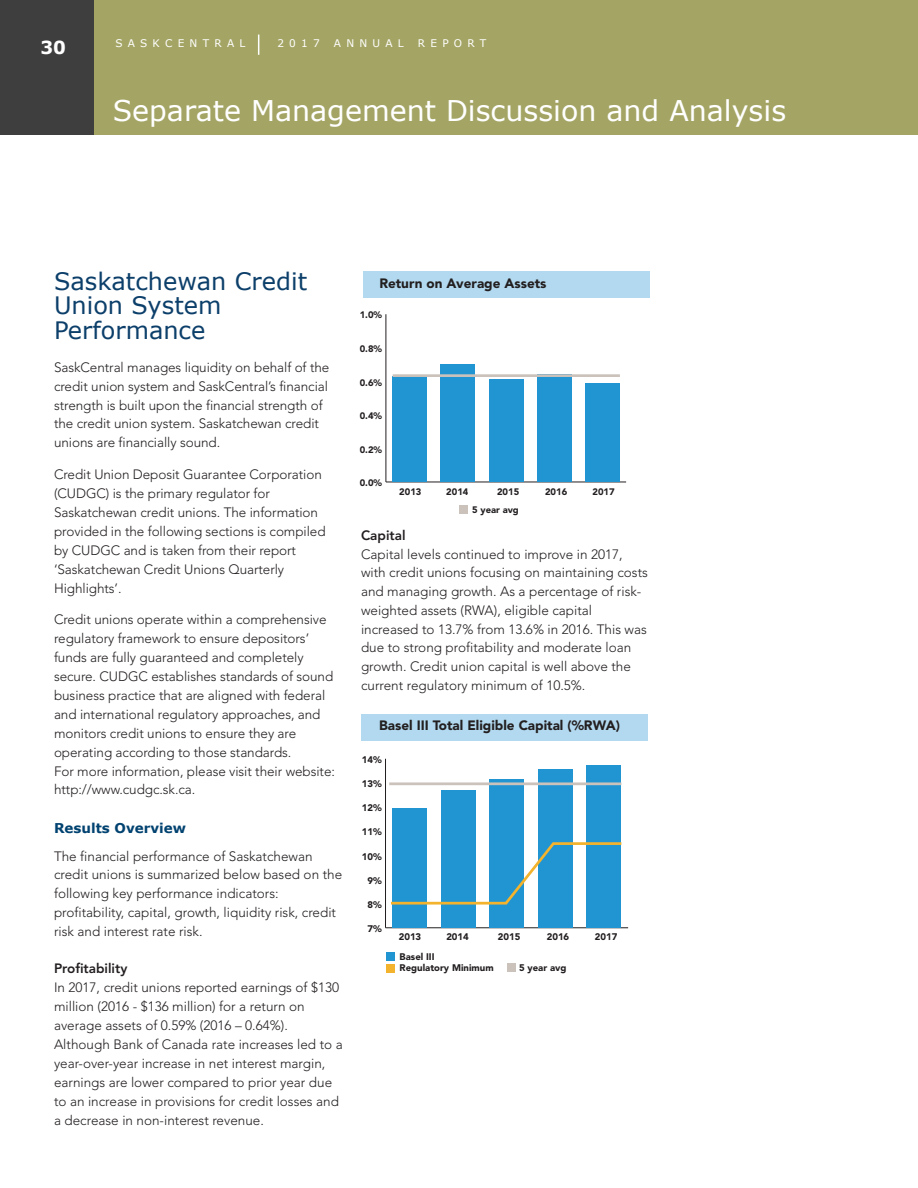
<style>
.page{position:relative;width:918px;height:1188px;background:#fff}
.page>*{position:absolute;margin:0;border:0;box-sizing:border-box;transform-origin:0 0}
.t1{font:28.5px "Verdana";color:#fff}
.t2{font:24px/24.9px "Verdana";color:#0c3f6a}
.t3{font:700 18px "Verdana";color:#fff}
.t4{font:300 13.5px/18.9px "Avenir";letter-spacing:-.005em;color:#231f20}
.t5{font:900 13.5px "Avenir";color:#231f20}
.t6{font:800 13.5px "Avenir";color:#231f20}
.t7{font:700 13.5px "Verdana";color:#004270}
.t8{font:10.5px "Verdana";letter-spacing:.5em;color:#fff}
.t9{font:900 9.6px/11.4px "Avenir";color:#231f20}
.t10{font:900 9.45px "Avenir";color:#231f20}
</style>
<div class="page">
<div style="left:0;top:0;width:94px;height:135px;background:#3e3e3f"></div>
<div style="left:94px;top:0;width:824px;height:135px;background:#a4a565"></div>
<svg style="left:258px;top:35px;width:1px;height:20px"></svg>
<hr style="left:386px;top:482px;width:240px;height:1px;background:#231f20">
<hr style="left:386px;top:314px;width:1px;height:168px;background:#231f20">
<div style="left:393px;top:376px;width:34px;height:106px;background:#2195d2"></div>
<div style="left:441px;top:365px;width:34px;height:117px;background:#2195d2"></div>
<div style="left:489px;top:380px;width:34px;height:102px;background:#2195d2"></div>
<div style="left:537px;top:375px;width:34px;height:107px;background:#2195d2"></div>
<div style="left:585px;top:383px;width:34px;height:99px;background:#2195d2"></div>
<hr style="left:393px;top:374px;width:227px;height:3px;background:#cac2bb">
<div style="left:460px;top:506px;width:8px;height:8px;background:#cac2bb"></div>
<div style="left:363px;top:271px;width:287px;height:27px;background:#b2d9ef"></div>
<hr style="left:386px;top:928px;width:242px;height:1px;background:#231f20">
<hr style="left:385px;top:759px;width:1px;height:169px;background:#231f20">
<div style="left:392px;top:809px;width:35px;height:119px;background:#2195d2"></div>
<div style="left:441px;top:790px;width:35px;height:138px;background:#2195d2"></div>
<div style="left:489px;top:780px;width:35px;height:148px;background:#2195d2"></div>
<div style="left:538px;top:770px;width:35px;height:158px;background:#2195d2"></div>
<div style="left:586px;top:765px;width:35px;height:163px;background:#2195d2"></div>
<hr style="left:389px;top:782px;width:232px;height:3px;background:#cac2bb">
<div style="left:387px;top:964px;width:8px;height:8px;background:#f4b32c"></div>
<div style="left:387px;top:953px;width:8px;height:8px;background:#2195d2"></div>
<div style="left:508px;top:964px;width:8px;height:8px;background:#cac2bb"></div>
<svg style="left:391px;top:842px;width:231px;height:63px"></svg>
<div style="left:361px;top:714px;width:287px;height:27px;background:#b2d9ef"></div>
<h3 class="t3" style="left:40px;top:35px;width:27px">30</h3>
<p class="t8" style="left:116px;top:37px;width:131px">SASKCENTRAL</p>
<p class="t8" style="left:277px;top:37px;width:44px">2017</p>
<p class="t8" style="left:334px;top:37px;width:71px">ANNUAL</p>
<p class="t8" style="left:418px;top:37px;width:70px">REPORT</p>
<h1 class="t1" style="left:113px;top:92px;width:675px">Separate Management Discussion and Analysis</h1>
<h2 class="t2" style="left:54px;top:268px;width:255px">Saskatchewan Credit<br>Union System<br>Performance</h2>
<p class="t4" style="left:54px;top:358px;width:277px">SaskCentral manages liquidity on behalf of the credit union system and SaskCentral’s financial strength is built upon the financial strength of the credit union system. Saskatchewan credit unions are financially sound.</p>
<p class="t4" style="left:54px;top:465px;width:273px">Credit Union Deposit Guarantee Corporation (CUDGC) is the primary regulator for Saskatchewan credit unions. The information provided in the following sections is compiled by CUDGC and is taken from their report ‘Saskatchewan Credit Unions Quarterly Highlights’.</p>
<p class="t4" style="left:54px;top:610px;width:282px">Credit unions operate within a comprehensive regulatory framework to ensure depositors’ funds are fully guaranteed and completely secure. CUDGC establishes standards of sound business practice that are aligned with federal and international regulatory approaches, and monitors credit unions to ensure they are operating according to those standards.<br>For more information, please visit their website: http://www.cudgc.sk.ca.</p>
<p class="t7" style="left:54px;top:819px;width:134px">Results Overview</p>
<p class="t4" style="left:54px;top:847px;width:290px">The financial performance of Saskatchewan credit unions is summarized below based on the following key performance indicators: profitability, capital, growth, liquidity risk, credit risk and interest rate risk.</p>
<p class="t6" style="left:54px;top:958px;width:75px">Profitability</p>
<p class="t4" style="left:54px;top:978px;width:290px">In 2017, credit unions reported earnings of $130 million (2016 - $136 million) for a return on average assets of 0.59% (2016 – 0.64%).<br>Although Bank of Canada rate increases led to a year-over-year increase in net interest margin, earnings are lower compared to prior year due to an increase in provisions for credit losses and a decrease in non-interest revenue.</p>
<p class="t5" style="left:379px;top:272px;width:169px">Return on Average Assets</p>
<p class="t10" style="left:360px;top:307px;width:24px">1.0%</p>
<p class="t10" style="left:360px;top:341px;width:24px">0.8%</p>
<p class="t10" style="left:360px;top:374px;width:24px">0.6%</p>
<p class="t10" style="left:360px;top:408px;width:24px">0.4%</p>
<p class="t10" style="left:360px;top:441px;width:24px">0.2%</p>
<p class="t10" style="left:360px;top:475px;width:24px">0.0%</p>
<p class="t10" style="left:399px;top:484px;width:24px">2013</p>
<p class="t10" style="left:446px;top:484px;width:24px">2014</p>
<p class="t10" style="left:497px;top:484px;width:24px">2015</p>
<p class="t10" style="left:545px;top:484px;width:24px">2016</p>
<p class="t10" style="left:592px;top:484px;width:24px">2017</p>
<p class="t10" style="left:472px;top:501px;width:48px">5 year avg</p>
<p class="t6" style="left:361px;top:525px;width:46px">Capital</p>
<p class="t4" style="left:361px;top:545px;width:288px">Capital levels continued to improve in 2017, with credit unions focusing on maintaining costs and managing growth. As a percentage of risk&shy;weighted assets (RWA), eligible capital increased to 13.7% from 13.6% in 2016. This was due to strong profitability and moderate loan growth. Credit union capital is well above the current regulatory minimum of 10.5%.</p>
<p class="t5" style="left:379px;top:714px;width:242px">Basel III Total Eligible Capital (%RWA)</p>
<p class="t9" style="left:362px;top:754px;width:21px">14%</p>
<p class="t9" style="left:362px;top:778px;width:21px">13%</p>
<p class="t9" style="left:362px;top:802px;width:21px">12%</p>
<p class="t9" style="left:362px;top:826px;width:21px">11%</p>
<p class="t9" style="left:362px;top:850px;width:21px">10%</p>
<p class="t9" style="left:367px;top:874px;width:16px">9%</p>
<p class="t9" style="left:367px;top:899px;width:16px">8%</p>
<p class="t9" style="left:367px;top:923px;width:16px">7%</p>
<p class="t9" style="left:399px;top:930px;width:24px">2013</p>
<p class="t9" style="left:446px;top:930px;width:24px">2014</p>
<p class="t9" style="left:498px;top:930px;width:24px">2015</p>
<p class="t9" style="left:547px;top:930px;width:24px">2016</p>
<p class="t9" style="left:595px;top:930px;width:24px">2017</p>
<p class="t9" style="left:400px;top:951px;width:96px">Basel III<br>Regulatory Minimum</p>
<p class="t9" style="left:519px;top:962px;width:49px">5 year avg</p>
</div>
